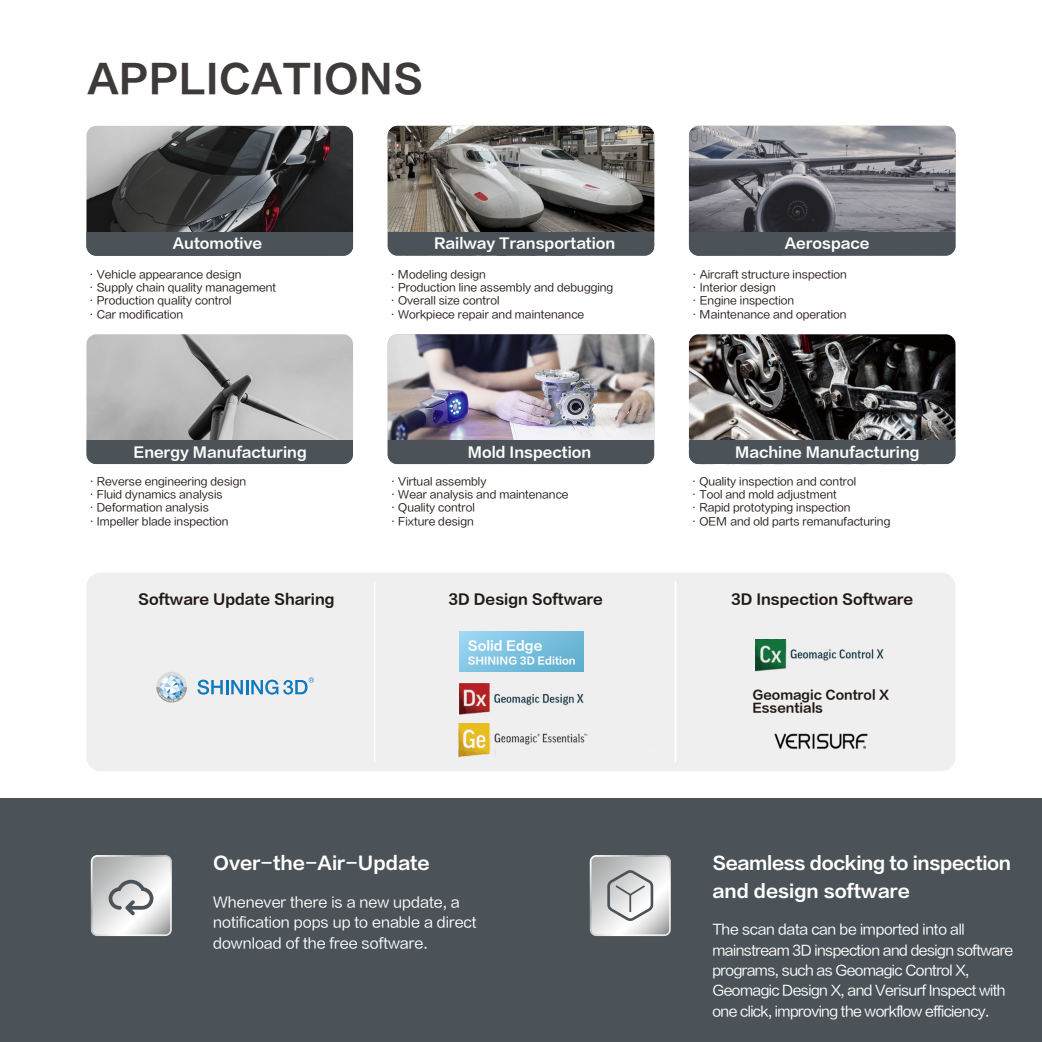
<style>
.page{position:relative;width:1042px;height:1042px;background:#fff}
.page>*{position:absolute;margin:0;border:0;box-sizing:border-box;transform-origin:0 0}
.t1{font:38.5px "FZLTCHJW GB1 0";color:#3e3a39}
.t2{font:17.68px "FZLTCHJW GB1 0";color:#fff}
.t3{font:17.5px/27.3px "FZLTCHJW GB1 0";letter-spacing:-.02em;color:#fff}
.t4{font:14px "FZLTCHJW GB1 0";color:#fdfdfd}
.t5{font:14px/20.3px "FZLTHJW GB1 0";color:#fff}
.t6{font:14px "FZLTCHJW GB1 0";color:#221815}
.t7{font:13.65px/20.3px "FZLTHJW GB1 0";letter-spacing:-.04em;color:#fff}
.t8{font:12.6px "FZLTCHJW GB1 0";color:#fff}
.t9{font:12.25px/13.3px "FZLTCHJW GB1 0";color:#221815}
.t10{font:10.5px/13.3px "FZLTHJW GB1 0";color:#221815}
.t11{font:9.8px "FZLTCHJW GB1 0";color:#fff}
</style>
<div class="page">
<div style="left:86px;top:572px;width:869px;height:199px;background:#efefef;border-radius:14px"></div>
<div style="left:0;top:798px;width:1042px;height:244px;background:#4b5358"></div>
<img style="left:86px;top:126px;width:267px;height:106px">
<div style="left:86px;top:232px;width:267px;height:24px;background:#4b5358"></div>
<svg style="left:689px;top:126px;width:266px;height:106px;background:#7b7b81"></svg>
<div style="left:689px;top:232px;width:266px;height:24px;background:#4b5358"></div>
<div style="left:388px;top:440px;width:266px;height:24px;background:#4b5358"></div>
<img style="left:388px;top:334px;width:266px;height:106px">
<img style="left:86px;top:334px;width:267px;height:106px">
<div style="left:86px;top:440px;width:267px;height:24px;background:#4b5358"></div>
<svg style="left:388px;top:126px;width:266px;height:106px;background:#77746f"></svg>
<div style="left:388px;top:232px;width:266px;height:24px;background:#4b5358"></div>
<img style="left:689px;top:334px;width:266px;height:106px">
<div style="left:689px;top:440px;width:266px;height:24px;background:#4b5358"></div>
<div style="left:91px;top:855px;width:81px;height:81px;border:2px solid #fff;border-radius:6px"></div>
<div style="left:590px;top:855px;width:81px;height:81px;border:2px solid #fff;border-radius:6px"></div>
<svg style="left:591px;top:856px;width:79px;height:79px;background:#cfd0d1"></svg>
<svg style="left:92px;top:856px;width:79px;height:79px;background:#cfd0d1"></svg>
<hr style="left:374px;top:581px;width:1px;height:181px;background:#fff">
<hr style="left:674px;top:581px;width:2px;height:181px;background:#fff">
<img style="left:459px;top:683px;width:125px;height:31px">
<img style="left:755px;top:639px;width:129px;height:33px">
<img style="left:774px;top:733px;width:94px;height:16px">
<div style="left:459px;top:631px;width:124px;height:41px;background:linear-gradient(to right,#92d0ee,#65b2d1)"></div>
<img style="left:458px;top:724px;width:130px;height:33px">
<svg style="left:156px;top:672px;width:31px;height:30px"></svg>
<svg style="left:197px;top:677px;width:117px;height:17px"></svg>
<h1 class="t1" style="left:88px;top:57px;width:337px">APPLICATIONS</h1>
<h3 class="t4" style="left:173px;top:236px;width:91px">Automotive</h3>
<h3 class="t4" style="left:434px;top:236px;width:183px">Railway Transportation</h3>
<h3 class="t4" style="left:785px;top:236px;width:86px">Aerospace</h3>
<p class="t10" style="left:86px;top:268px;width:191px">·Vehicle appearance design ·Supply chain quality management ·Production quality control<br>·Car modification</p>
<p class="t10" style="left:387px;top:268px;width:227px">·Modeling design<br>·Production line assembly and debugging ·Overall size control<br>·Workpiece repair and maintenance</p>
<p class="t10" style="left:689px;top:268px;width:159px">·Aircraft structure inspection ·Interior design<br>·Engine inspection ·Maintenance and operation</p>
<h3 class="t4" style="left:133px;top:444px;width:175px">Energy Manufacturing</h3>
<h3 class="t4" style="left:468px;top:444px;width:125px">Mold Inspection</h3>
<h3 class="t4" style="left:735px;top:444px;width:186px">Machine Manufacturing</h3>
<p class="t10" style="left:86px;top:475px;width:161px">·Reverse engineering design ·Fluid dynamics analysis ·Deformation analysis ·Impeller blade inspection</p>
<p class="t10" style="left:388px;top:475px;width:182px">·Virtual assembly<br>·Wear analysis and maintenance ·Quality control<br>·Fixture design</p>
<p class="t10" style="left:689px;top:475px;width:203px">·Quality inspection and control ·Tool and mold adjustment<br>·Rapid prototyping inspection ·OEM and old parts remanufacturing</p>
<h3 class="t6" style="left:138px;top:591px;width:198px">Software Update Sharing</h3>
<h3 class="t6" style="left:448px;top:591px;width:156px">3D Design Software</h3>
<h3 class="t6" style="left:731px;top:591px;width:184px">3D Inspection Software</h3>
<p class="t8" style="left:468px;top:638px;width:76px">Solid Edge</p>
<p class="t11" style="left:468px;top:655px;width:109px">SHINING 3D Edition</p>
<p class="t9" style="left:752px;top:688px;width:138px">Geomagic Control X<br>Essentials</p>
<h2 class="t2" style="left:213px;top:853px;width:218px">Over-the-Air-Update</h2>
<h3 class="t5" style="left:213px;top:892px;width:265px">Whenever there is a new update, a notification pops up to enable a direct download of the free software.</h3>
<h3 class="t3" style="left:712px;top:850px;width:300px">Seamless docking to inspection and design software</h3>
<p class="t7" style="left:712px;top:920px;width:302px">The scan data can be imported into all mainstream 3D inspection and design software programs, such as Geomagic Control X, Geomagic Design X, and Verisurf Inspect with one click, improving the workflow efficiency.</p>
</div>
